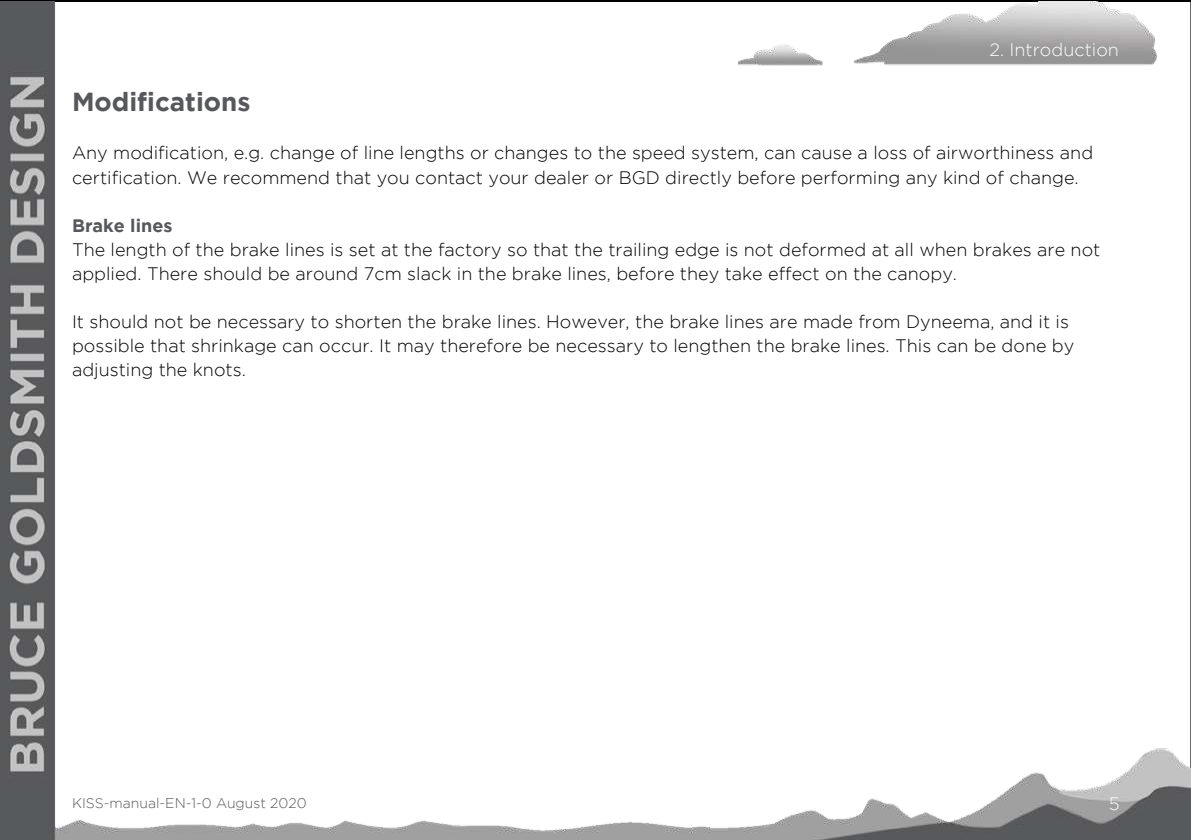
<style>
.page{position:relative;width:1191px;height:840px;background:#fff}
.page>*{position:absolute;margin:0;border:0;box-sizing:border-box;transform-origin:0 0}
.t1{font:700 26px "Gotham";color:#57585b}
.t2{font:300 18px/24px "Gotham";color:#000}
.t3{font:300 18px "Gotham";color:#fff}
.t4{font:700 18px "Gotham";color:#57585b}
.t5{font:300 14px "Gotham";color:#57585b}
</style>
<div class="page">
<img style="left:0;top:1px;width:1191px;height:838px">
<p class="t3" style="left:989px;top:41px;width:131px">2. Introduction</p>
<h1 class="t1" style="left:72px;top:87px;width:180px">Modifications</h1>
<p class="t2" style="left:72px;top:141px;width:1022px">Any modification, e.g. change of line lengths or changes to the speed system, can cause a loss of airworthiness and certification. We recommend that you contact your dealer or BGD directly before performing any kind of change.</p>
<p class="t4" style="left:72px;top:217px;width:102px">Brake lines</p>
<p class="t2" style="left:72px;top:238px;width:1030px">The length of the brake lines is set at the factory so that the trailing edge is not deformed at all when brakes are not applied. There should be around 7cm slack in the brake lines, before they take effect on the canopy.</p>
<p class="t2" style="left:72px;top:310px;width:1004px">It should not be necessary to shorten the brake lines. However, the brake lines are made from Dyneema, and it is possible that shrinkage can occur. It may therefore be necessary to lengthen the brake lines. This can be done by adjusting the knots.</p>
<p class="t5" style="left:72px;top:796px;width:236px">KISS-manual-EN-1-0 August 2020</p>
<p class="t3" style="left:1109px;top:794px;width:12px">5</p>
</div>
